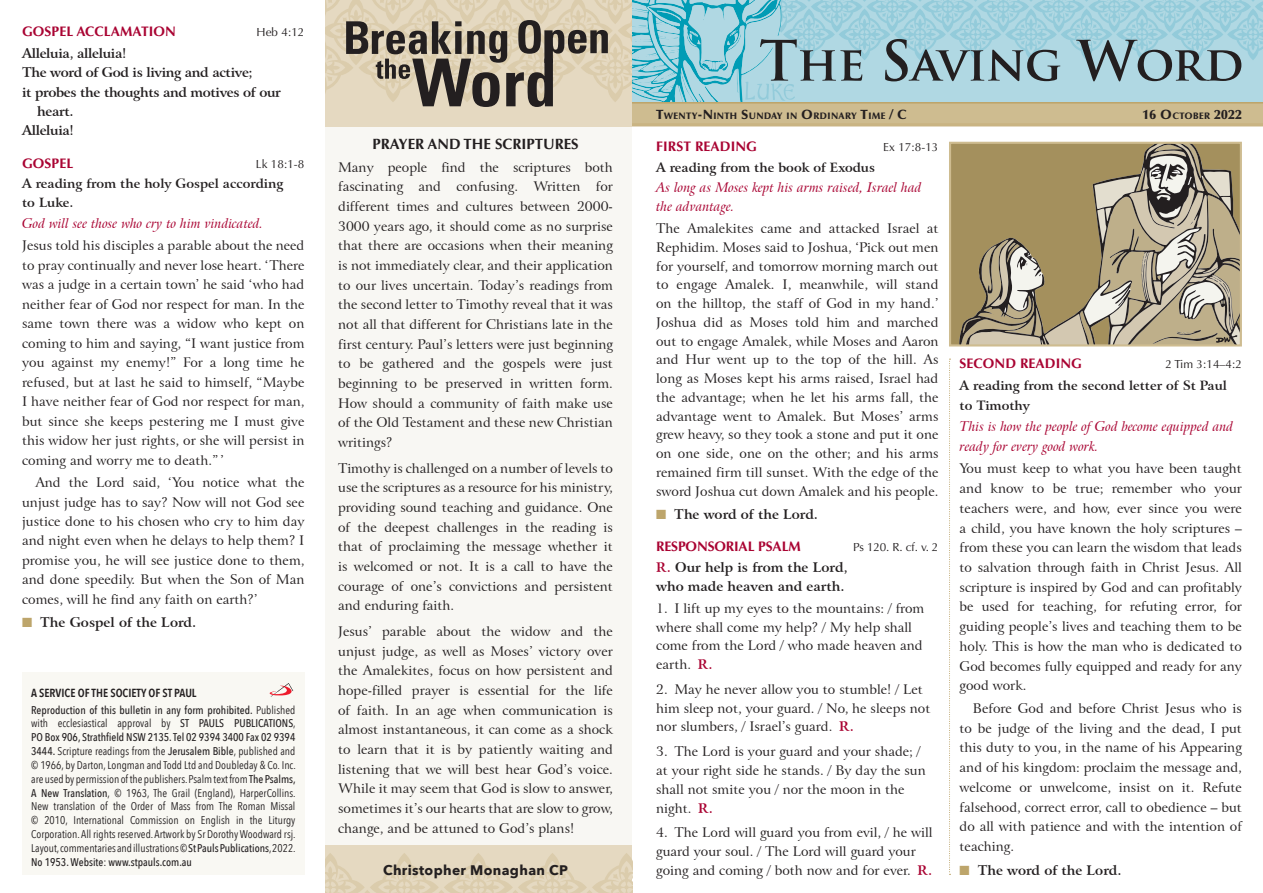
<style>
.page{position:relative;width:1263px;height:893px;background:#fff}
.page>*{position:absolute;margin:0;border:0;box-sizing:border-box;transform-origin:0 0}
.t1{font:700 14.85px "Optima LT Std";color:#231f20}
.t2{font:700 13.8px "Optima LT Std";letter-spacing:.005em;color:#a90332}
.t3{font:700 13.8px "Avenir Next";letter-spacing:.025em;color:#231f20}
.t4{font:13.35px/19.6px "Arrus BT";color:#231f20;text-align:justify}
.t5{font:italic 13.35px/18.8px "Arrus BT";color:#a90332}
.t6{font:700 13.35px/18.8px "Arrus BT";color:#231f20}
.t7{font:700 13.35px "Arrus BT";letter-spacing:-.025em;color:#231f20}
.t8{font:900 13.35px "Optima LT Std";letter-spacing:.025em;color:#231f20}
.t9{font:700 12.75px/19.6px "Arrus BT";color:#231f20}
.t10{font:11.7px "Optima LT Std";letter-spacing:.005em;color:#231f20}
.t11{font:600 11.7px "Avenir Next Condensed";color:#231f20}
.t12{font:11.25px/13.8px "Avenir Next Condensed";color:#231f20;text-align:justify}
.t13{font:900 9.3px "Optima LT Std";letter-spacing:.035em;color:#231f20}
.s1{font-style:italic;color:#a90332}
.s2{color:#bda56b}
.s3{font-weight:500}
.s4{font-size:13.35px}
.s5{font-size:9.3px}
.s6{color:#a90332}
.s7{font-weight:700;color:#a90332}
</style>
<div class="page">
<div style="left:326px;top:0;width:306px;height:875px;background:#f8f7f3"></div>
<div style="left:326px;top:0;width:306px;height:126px;background:#e5d9c1"></div>
<div style="left:326px;top:845px;width:306px;height:48px;background:#e5d9c1"></div>
<svg style="left:326px;top:853px;width:306px;height:40px"></svg>
<div style="left:22px;top:673px;width:282px;height:202px;background:#f9f8f3"></div>
<svg style="left:269px;top:683px;width:24px;height:14px"></svg>
<div style="left:632px;top:64px;width:631px;height:60px;background:#cebc90"></div>
<hr style="left:632px;top:123px;width:631px;height:3px;background:#c9b483">
<svg style="left:326px;top:0;width:937px;height:107px"></svg>
<div style="left:952px;top:145px;width:8px;height:198px;background:#a4905d"></div>
<div style="left:949px;top:142px;width:293px;height:204px;border:2px solid #cebc90"></div>
<svg style="left:949px;top:359px;width:1px;height:516px"></svg>
<svg style="left:960px;top:143px;width:281px;height:202px;background:#a89b7b"></svg>
<p class="t2" style="left:22px;top:23px;width:155px">GOSPEL ACCLAMATION</p>
<p class="t10" style="left:256px;top:25px;width:49px">Heb 4:12</p>
<p class="t7" style="left:22px;top:45px;width:106px">Alleluia, alleluia!</p>
<p class="t7" style="left:22px;top:64px;width:232px">The word of God is living and active;</p>
<p class="t7" style="left:22px;top:83px;width:260px">it probes the thoughts and motives of our</p>
<p class="t7" style="left:37px;top:103px;width:38px">heart.</p>
<p class="t7" style="left:22px;top:122px;width:53px">Alleluia!</p>
<p class="t2" style="left:22px;top:155px;width:53px">GOSPEL</p>
<p class="t10" style="left:256px;top:157px;width:50px">Lk 18:1-8</p>
<p class="t9" style="left:22px;top:173px;width:263px">A reading from the holy Gospel according to Luke.</p>
<p class="t4" style="left:22px;top:212px;width:284px;line-height:22.5px"><span class="s1">God will see those who cry to him vindicated.<br></span>Jesus told his disciples a parable about the need</p>
<p class="t4" style="left:22px;top:256px;width:284px">to pray continually and never lose heart. ‘There was a judge in a certain town’ he said ‘who had neither fear of God nor respect for man. In the same town there was a widow who kept on coming to him and saying, “I want justice from you against my enemy!” For a long time he refused, but at last he said to himself, “Maybe I have neither fear of God nor respect for man, but since she keeps pestering me I must give this widow her just rights, or she will persist in coming and worry me to death.” ’</p>
<p class="t4" style="left:22px;top:473px;width:284px;text-indent:13px">And the Lord said, ‘You notice what the unjust judge has to say? Now will not God see justice done to his chosen who cry to him day and night even when he delays to help them? I promise you, he will see justice done to them, and done speedily. But when the Son of Man comes, will he find any faith on earth?’</p>
<p class="t6" style="left:22px;top:613px;width:176px"><span class="s2">■</span> The Gospel of the Lord.</p>
<p class="t11" style="left:31px;top:682px;width:167px">A SERVICE OF THE SOCIETY OF ST PAUL</p>
<p class="t12" style="left:31px;top:702px;width:266px"><span class="s3">Reproduction of this bulletin in any form prohibited.</span> Published with ecclesiastical approval by <span class="s3">ST PAULS PUBLICATIONS</span>, <span class="s3">PO Box 906, Strathfield NSW 2135. Tel 02 9394 3400 Fax 02 9394<br>3444.</span> Scripture readings from the <span class="s3">Jerusalem Bible</span>, published and © 1966, by Darton, Longman and Todd Ltd and Doubleday &amp; Co. Inc. are used by permission of the publishers. Psalm text from <span class="s3">The Psalms, A New Translation</span>, © 1963, The Grail (England), HarperCollins.<br>New translation of the Order of Mass from The Roman Missal © 2010, International Commission on English in the Liturgy Corporation. All rights reserved. Artwork by Sr Dorothy Woodward rsj.<br>Layout, commentaries and illustrations © <span class="s3">St Pauls Publications</span>, 2022.<br><span class="s3">No 1953. Website: www.stpauls.com.au</span></p>
<p class="t1" style="left:372px;top:135px;width:208px">PRAYER AND THE SCRIPTURES</p>
<p class="t4" style="left:338px;top:158px;width:276px">Many people find the scriptures both fascinating and confusing. Written for different times and cultures between 2000- 3000 years ago, it should come as no surprise that there are occasions when their meaning is not immediately clear, and their application to our lives uncertain. Today’s readings from the second letter to Timothy reveal that it was not all that different for Christians late in the first century. Paul’s letters were just beginning to be gathered and the gospels were just beginning to be preserved in written form.<br>How should a community of faith make use of the Old Testament and these new Christian writings?</p>
<p class="t4" style="left:338px;top:458px;width:276px">Timothy is challenged on a number of levels to use the scriptures as a resource for his ministry, providing sound teaching and guidance. One of the deepest challenges in the reading is that of proclaiming the message whether it is welcomed or not. It is a call to have the courage of one’s convictions and persistent and enduring faith.</p>
<p class="t4" style="left:338px;top:622px;width:276px">Jesus’ parable about the widow and the unjust judge, as well as Moses’ victory over the Amalekites, focus on how persistent and hope-filled prayer is essential for the life of faith. In an age when communication is almost instantaneous, it can come as a shock to learn that it is by patiently waiting and listening that we will best hear God’s voice.<br>While it may seem that God is slow to answer, sometimes it’s our hearts that are slow to grow, change, and be attuned to God’s plans!</p>
<p class="t3" style="left:383px;top:858px;width:186px">Christopher Monaghan CP</p>
<p class="t13" style="left:656px;top:110px;width:252px"><span class="s4">T</span>WENTY<span class="s4">-N</span>INTH <span class="s4">S</span>UNDAY IN <span class="s4">O</span>RDINARY <span class="s4">T</span>IME <span class="s4">/ C</span></p>
<p class="t8" style="left:1142px;top:106px;width:101px">16 O<span class="s5">CTOBER</span> 2022</p>
<p class="t2" style="left:656px;top:139px;width:102px">FIRST READING</p>
<p class="t10" style="left:883px;top:141px;width:57px">Ex 17:8-13</p>
<p class="t9" style="left:656px;top:158px;width:220px">A reading from the book of Exodus</p>
<p class="t5" style="left:656px;top:179px;width:267px">As long as Moses kept his arms raised, Israel had the advantage.</p>
<p class="t4" style="left:656px;top:219px;width:284px;line-height:18.8px">The Amalekites came and attacked Israel at Rephidim. Moses said to Joshua, ‘Pick out men for yourself, and tomorrow morning march out to engage Amalek. I, meanwhile, will stand on the hilltop, the staff of God in my hand.’ Joshua did as Moses told him and marched out to engage Amalek, while Moses and Aaron and Hur went up to the top of the hill. As long as Moses kept his arms raised, Israel had the advantage; when he let his arms fall, the advantage went to Amalek. But Moses’ arms grew heavy, so they took a stone and put it one on one side, one on the other; and his arms remained firm till sunset. With the edge of the sword Joshua cut down Amalek and his people.</p>
<p class="t6" style="left:656px;top:505px;width:163px"><span class="s2">■</span> The word of the Lord.</p>
<p class="t2" style="left:656px;top:539px;width:146px">RESPONSORIAL PSALM</p>
<p class="t10" style="left:853px;top:541px;width:87px">Ps 120. R. cf. v. 2</p>
<p class="t6" style="left:656px;top:558px;width:193px"><span class="s6">R.</span> Our help is from the Lord, who made heaven and earth.</p>
<p class="t4" style="left:656px;top:599px;width:270px;line-height:18.8px;text-align:left">1. I lift up my eyes to the mountains: / from where shall come my help? / My help shall come from the Lord / who made heaven and earth. <span class="s7">R.</span></p>
<p class="t4" style="left:656px;top:680px;width:276px;line-height:18.8px;text-align:left">2. May he never allow you to stumble! / Let him sleep not, your guard. / No, he sleeps not nor slumbers, / Israel’s guard. <span class="s7">R.</span></p>
<p class="t4" style="left:656px;top:742px;width:271px;line-height:18.8px;text-align:left">3. The Lord is your guard and your shade; / at your right side he stands. / By day the sun shall not smite you / nor the moon in the night. <span class="s7">R.</span></p>
<p class="t4" style="left:656px;top:823px;width:278px;line-height:18.8px;text-align:left">4. The Lord will guard you from evil, / he will guard your soul. / The Lord will guard your going and coming / both now and for ever. <span class="s7">R.</span></p>
<p class="t2" style="left:960px;top:355px;width:124px">SECOND READING</p>
<p class="t10" style="left:1165px;top:357px;width:78px">2 Tim 3:14–4:2</p>
<p class="t9" style="left:960px;top:376px;width:269px">A reading from the second letter of St Paul to Timothy</p>
<p class="t5" style="left:960px;top:417px;width:275px;line-height:19.6px">This is how the people of God become equipped and ready for every good work.</p>
<p class="t4" style="left:960px;top:459px;width:284px">You must keep to what you have been taught and know to be true; remember who your teachers were, and how, ever since you were a child, you have known the holy scriptures – from these you can learn the wisdom that leads to salvation through faith in Christ Jesus. All scripture is inspired by God and can profitably be used for teaching, for refuting error, for guiding people’s lives and teaching them to be holy. This is how the man who is dedicated to God becomes fully equipped and ready for any good work.</p>
<p class="t4" style="left:960px;top:699px;width:284px;text-indent:13px">Before God and before Christ Jesus who is to be judge of the living and the dead, I put this duty to you, in the name of his Appearing and of his kingdom: proclaim the message and, welcome or unwelcome, insist on it. Refute falsehood, correct error, call to obedience – but do all with patience and with the intention of teaching.</p>
<p class="t6" style="left:960px;top:861px;width:163px"><span class="s2">■</span> The word of the Lord.</p>
</div>
